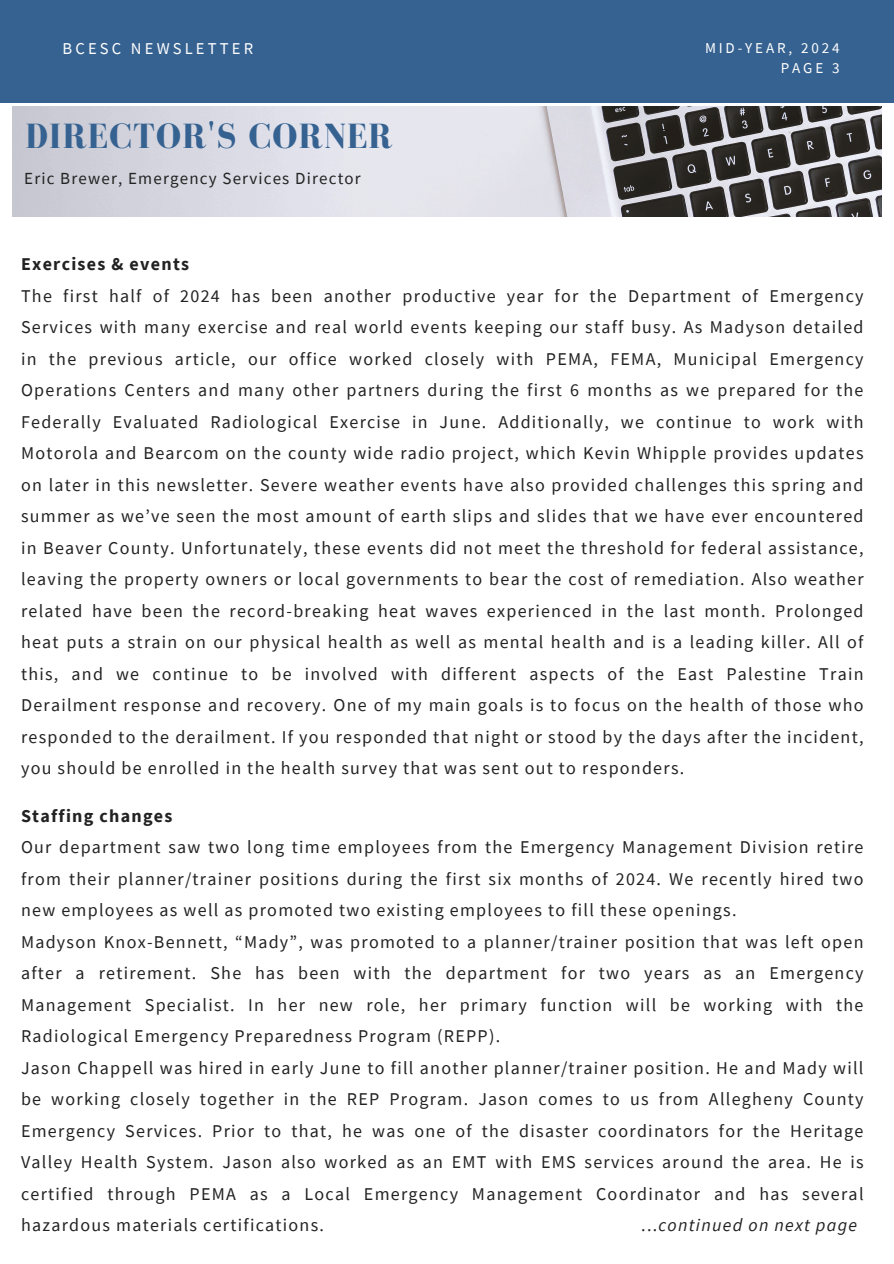
<style>
.page{position:relative;width:894px;height:1264px;background:#fff}
.page>*{position:absolute;margin:0;border:0;box-sizing:border-box;transform-origin:0 0}
.t1{font:700 36px "Bodoni FLF";letter-spacing:.03em;color:#366291}
.t2{font:18px/31.5px "Source Sans Pro";letter-spacing:.07em;color:#222}
.t3{font:italic 18px "Source Sans Pro";letter-spacing:.07em;color:#222}
.t4{font:16.95px "Source Sans Pro";letter-spacing:.07em;color:#222}
.t5{font:16.5px "Source Sans Pro";letter-spacing:.19em;color:#fff}
.t6{font:15px "Source Sans Pro";letter-spacing:.19em;color:#fff}
.s1{font-weight:700}
.s2{font-style:normal}
</style>
<div class="page">
<div style="left:0;top:0;width:893px;height:102px;background:#366291"></div>
<img style="left:12px;top:106px;width:869px;height:111px">
<p class="t5" style="left:63px;top:38px;width:192px">BCESC NEWSLETTER</p>
<h2 class="t6" style="left:704px;top:38px;width:136px">MID-YEAR, 2024</h2>
<p class="t6" style="left:780px;top:59px;width:60px">PAGE 3</p>
<h3 class="t1" style="left:25px;top:116px;width:369px">DIRECTOR'S CORNER</h3>
<h3 class="t4" style="left:24px;top:167px;width:338px">Eric Brewer, Emergency Services Director</h3>
<p class="t2" style="left:21px;top:248px;width:843px"><span class="s1">Exercises &amp; events<br></span>The first half of 2024 has been another productive year for the Department of Emergency Services with many exercise and real world events keeping our staff busy. As Madyson detailed in the previous article, our office worked closely with PEMA, FEMA, Municipal Emergency Operations Centers and many other partners during the first 6 months as we prepared for the Federally Evaluated Radiological Exercise in June. Additionally, we continue to work with Motorola and Bearcom on the county wide radio project, which Kevin Whipple provides updates on later in this newsletter. Severe weather events have also provided challenges this spring and summer as we’ve seen the most amount of earth slips and slides that we have ever encountered in Beaver County. Unfortunately, these events did not meet the threshold for federal assistance, leaving the property owners or local governments to bear the cost of remediation. Also weather related have been the record-breaking heat waves experienced in the last month. Prolonged heat puts a strain on our physical health as well as mental health and is a leading killer. All of this, and we continue to be involved with different aspects of the East Palestine Train Derailment response and recovery. One of my main goals is to focus on the health of those who responded to the derailment. If you responded that night or stood by the days after the incident, you should be enrolled in the health survey that was sent out to responders.</p>
<h1 class="t2" style="left:21px;top:799px;width:843px"><span class="s1">Staffing changes<br></span>Our department saw two long time employees from the Emergency Management Division retire from their planner/trainer positions during the first six months of 2024. We recently hired two new employees as well as promoted two existing employees to fill these openings.<br>Madyson Knox-Bennett, “Mady”, was promoted to a planner/trainer position that was left open after a retirement. She has been with the department for two years as an Emergency Management Specialist. In her new role, her primary function will be working with the Radiological Emergency Preparedness Program (REPP).<br>Jason Chappell was hired in early June to fill another planner/trainer position. He and Mady will be working closely together in the REP Program. Jason comes to us from Allegheny County Emergency Services. Prior to that, he was one of the disaster coordinators for the Heritage Valley Health System. Jason also worked as an EMT with EMS services around the area. He is certified through PEMA as a Local Emergency Management Coordinator and has several hazardous materials certifications.</h1>
<h1 class="t3" style="left:641px;top:1213px;width:217px"><span class="s2">...</span>continued on next page</h1>
</div>
